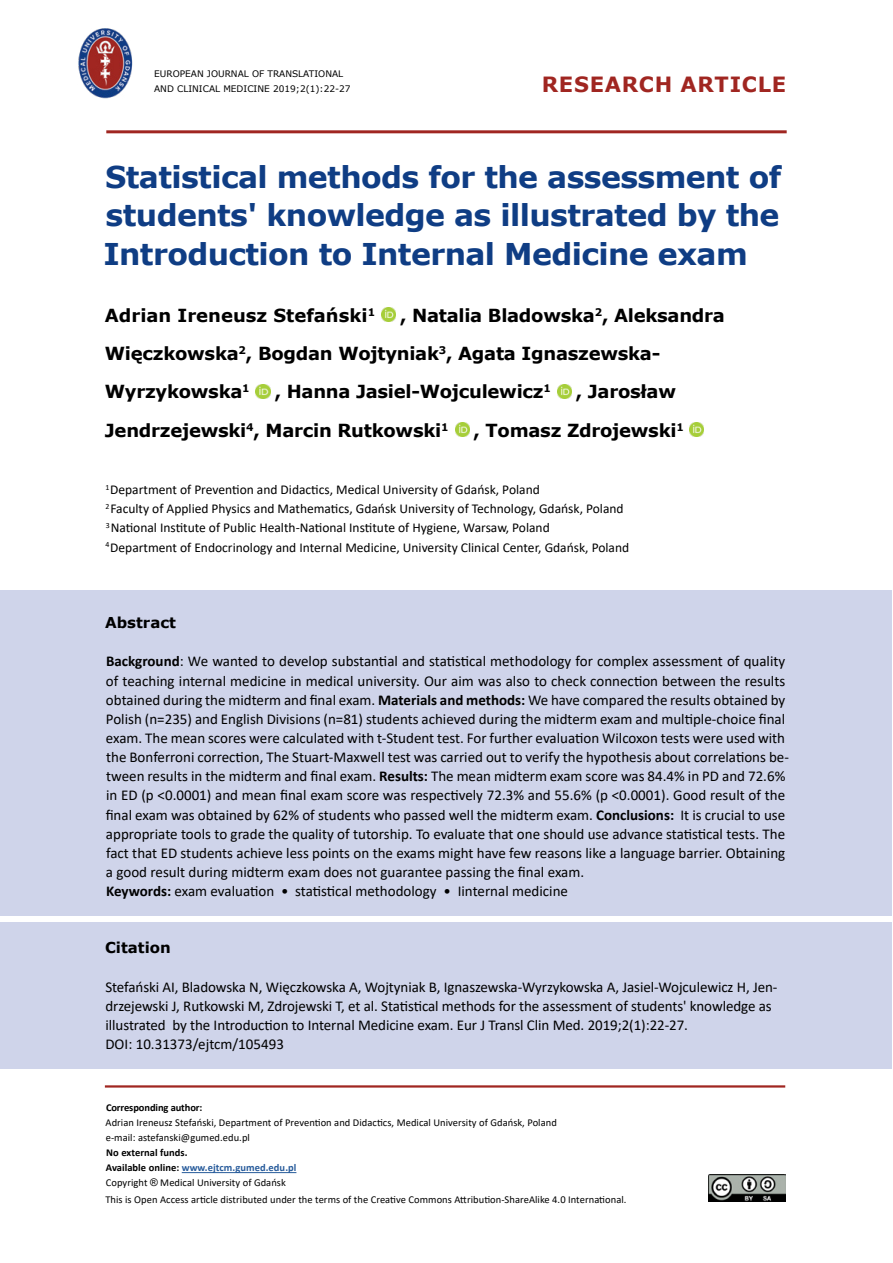
<style>
.page{position:relative;width:893px;height:1263px;background:#fff}
.page>*{position:absolute;margin:0;border:0;box-sizing:border-box;transform-origin:0 0}
.t1{font:700 30px/38.2px "Verdana";letter-spacing:-.02em;color:#0f3d84;text-align:justify}
.t2{font:700 21px "Verdana";letter-spacing:.035em;color:#a02621}
.t3{font:700 18px/38.2px "Verdana";letter-spacing:-.015em;color:#000}
.t4{font:15px/19.2px "Calibri";color:#000}
.t5{font:700 15px "Verdana";color:#000}
.t6{font:13.5px/19.2px "Calibri";color:#000}
.t7{font:10.5px/15px "Calibri";letter-spacing:.005em;color:#000}
.t8{font:700 10.5px "Calibri";letter-spacing:-.01em;color:#000}
.t9{font:9px/15px "Verdana";color:#000}
.s1{font-weight:700}
.s2{font-weight:700;color:#275b9b}
.s3{font-family:"Arial"}
</style>
<div class="page">
<hr style="left:106px;top:130px;width:681px;height:3px;background:#a02621">
<div style="left:0;top:590px;width:891px;height:325px;background:#cfd4ea"></div>
<hr style="left:105px;top:1085px;width:680px;height:2px;background:#a02621">
<div style="left:0;top:922px;width:891px;height:147px;background:#cfd4ea"></div>
<hr style="left:182px;top:1172px;width:114px;height:1px;background:#275b9b">
<img style="left:708px;top:1175px;width:78px;height:27px">
<img style="left:381px;top:308px;width:14px;height:14px">
<img style="left:256px;top:384px;width:14px;height:14px">
<img style="left:557px;top:384px;width:14px;height:14px">
<img style="left:455px;top:423px;width:14px;height:14px">
<img style="left:690px;top:423px;width:14px;height:14px">
<img style="left:78px;top:28px;width:55px;height:71px">
<p class="t9" style="left:154px;top:66px;width:198px">EUROPEAN JOURNAL OF TRANSLATIONAL<br>AND CLINICAL MEDICINE 2019;2(1):22-27</p>
<h2 class="t2" style="left:542px;top:70px;width:246px">RESEARCH ARTICLE</h2>
<h1 class="t1" style="left:103px;top:157px;width:679px">Statistical methods for the assessment of students' knowledge as illustrated by the Introduction to Internal Medicine exam</h1>
<p class="t3" style="left:105px;top:296px;width:272px">Adrian Ireneusz Stefański<sup>1</sup></p>
<p class="t3" style="left:105px;top:296px;width:621px;text-indent:295px">, Natalia Bladowska<sup>2</sup>, Aleksandra<br>Więczkowska<sup>2</sup>, Bogdan Wojtyniak<sup>3</sup>, Agata Ignaszewska-<br>Wyrzykowska<sup>1</sup></p>
<p class="t3" style="left:275px;top:372px;width:278px">, Hanna Jasiel-Wojculewicz<sup>1</sup></p>
<p class="t3" style="left:576px;top:372px;width:102px">, Jarosław</p>
<p class="t3" style="left:105px;top:411px;width:345px">Jendrzejewski<sup>4</sup>, Marcin Rutkowski<sup>1</sup></p>
<p class="t3" style="left:473px;top:411px;width:212px">, Tomasz Zdrojewski<sup>1</sup></p>
<p class="t6" style="left:105px;top:480px;width:525px"><sup>1</sup>Department of Prevention and Didactics, Medical University of Gdańsk, Poland<br><sup>2</sup>Faculty of Applied Physics and Mathematics, Gdańsk University of Technology, Gdańsk, Poland <sup>3</sup>National Institute of Public Health-National Institute of Hygiene, Warsaw, Poland<br><sup>4</sup>Department of Endocrinology and Internal Medicine, University Clinical Center, Gdańsk, Poland</p>
<p class="t5" style="left:105px;top:612px;width:72px">Abstract</p>
<p class="t4" style="left:106px;top:651px;width:685px"><span class="s1">Background</span>: We wanted to develop substantial and statistical methodology for complex assessment of quality of teaching internal medicine in medical university. Our aim was also to check connection between the results obtained during the midterm and final exam. <span class="s1">Materials and methods:</span> We have compared the results obtained by Polish (n=235) and English Divisions (n=81) students achieved during the midterm exam and multiple-choice final exam. The mean scores were calculated with t-Student test. For further evaluation Wilcoxon tests were used with the Bonferroni correction, The Stuart-Maxwell test was carried out to verify the hypothesis about correlations be&shy;tween results in the midterm and final exam. <span class="s1">Results:</span> The mean midterm exam score was 84.4% in PD and 72.6% in ED (p &lt;0.0001) and mean final exam score was respectively 72.3% and 55.6% (p &lt;0.0001). Good result of the final exam was obtained by 62% of students who passed well the midterm exam. <span class="s1">Conclusions:</span> It is crucial to use appropriate tools to grade the quality of tutorship. To evaluate that one should use advance statistical tests. The fact that ED students achieve less points on the exams might have few reasons like a language barrier. Obtaining a good result during midterm exam does not guarantee passing the final exam.<br><span class="s1">Keywords:</span> exam evaluation • statistical methodology • Iinternal medicine</p>
<p class="t5" style="left:105px;top:937px;width:67px">Citation</p>
<p class="t4" style="left:105px;top:977px;width:674px">Stefański AI, Bladowska N, Więczkowska A, Wojtyniak B, Ignaszewska-Wyrzykowska A, Jasiel-Wojculewicz H, Jen&shy;drzejewski J, Rutkowski M, Zdrojewski T, et al. Statistical methods for the assessment of students' knowledge as illustrated by the Introduction to Internal Medicine exam. Eur J Transl Clin Med. 2019;2(1):22-27.<br>DOI: 10.31373/ejtcm/105493</p>
<p class="t8" style="left:106px;top:1100px;width:98px">Corresponding author:</p>
<p class="t7" style="left:106px;top:1115px;width:453px">Adrian Ireneusz Stefański, Department of Prevention and Didactics, Medical University of Gdańsk, Poland e-mail: astefanski@gumed.edu.pl</p>
<p class="t7" style="left:106px;top:1145px;width:192px"><span class="s1">No external funds.<br>Available online:</span> <span class="s2">www.ejtcm.gumed.edu.pl<br></span>Copyright <span class="s3">®</span> Medical University of Gdańsk</p>
<p class="t7" style="left:105px;top:1192px;width:523px">This is Open Access article distributed under the terms of the Creative Commons Attribution-ShareAlike 4.0 International.</p>
</div>
